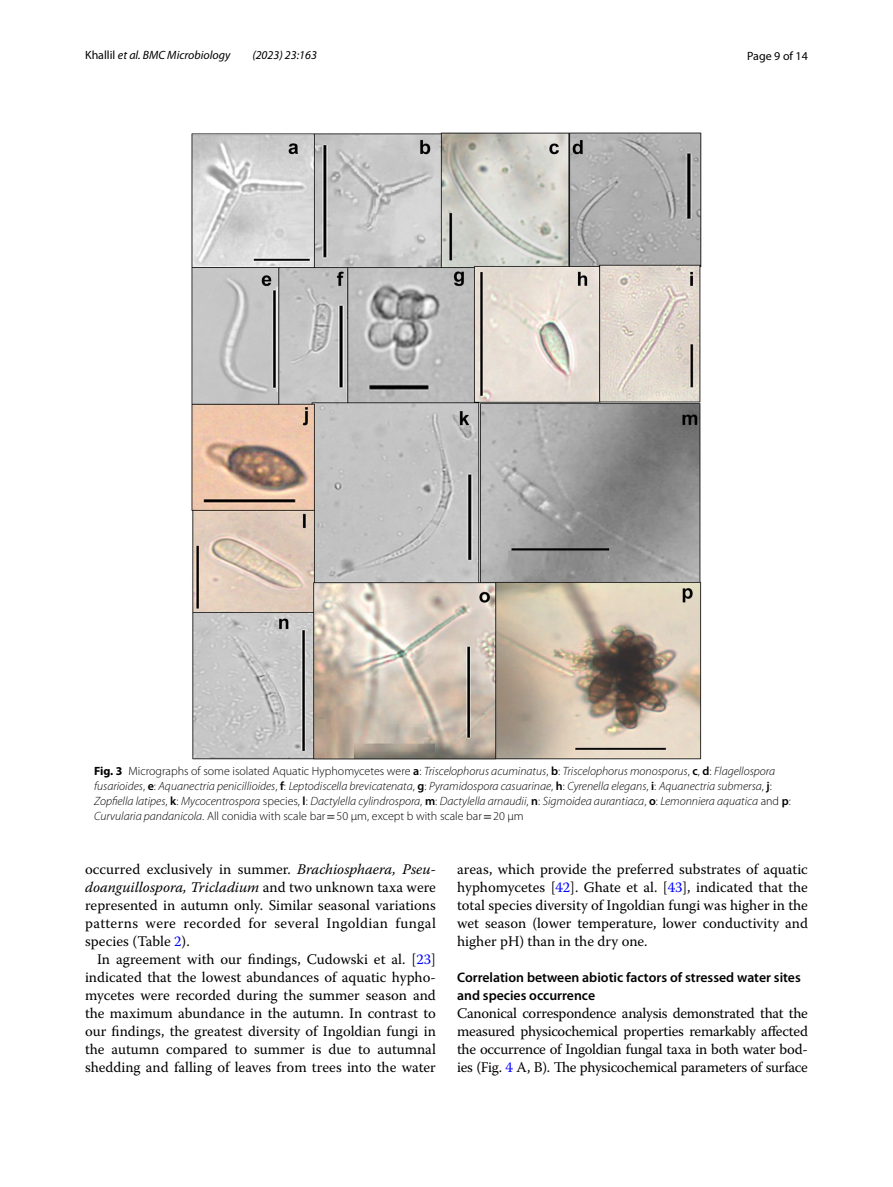
<style>
.page{position:relative;width:893px;height:1187px;background:#fff}
.page>*{position:absolute;margin:0;border:0;box-sizing:border-box;transform-origin:0 0}
.t1{font:14.7px/18px "Warnock Pro";color:#000;text-align:justify}
.t2{font:600 13.8px/18px "Myriad Pro";color:#000}
.t3{font:italic 300 12px/15px "Myriad Pro";color:#000}
.t4{font:italic 12px "Myriad Pro";color:#000}
.t5{font:12px "Myriad Pro";color:#000}
.s1{font-style:normal}
.s2{font-weight:700;font-style:normal}
.s3{font-weight:600;font-style:normal}
.s4{font-family:"STIX";font-weight:400;font-style:normal}
.s5{font-style:italic}
.s6{color:#00f}
</style>
<div class="page">
<img style="left:191px;top:133px;width:511px;height:626px">
<p class="t4" style="left:85px;top:48px;width:147px"><span class="s1">Khallil</span> et al. BMC Microbiology</p>
<p class="t4" style="left:252px;top:48px;width:66px">(2023) 23:163</p>
<p class="t5" style="left:747px;top:48px;width:62px">Page 9 of 14</p>
<p class="t3" style="left:94px;top:763px;width:698px"><span class="s2">Fig. 3</span> <span class="s1">Micrographs of some isolated Aquatic Hyphomycetes were</span> <span class="s3">a</span><span class="s1">:</span> Triscelophorus acuminatus<span class="s1">,</span> <span class="s3">b</span><span class="s1">:</span> Triscelophorus monosporus<span class="s1">,</span> <span class="s3">c</span><span class="s1">,</span> <span class="s3">d</span><span class="s1">:</span> Flagellospora fusarioides<span class="s1">,</span> <span class="s3">e</span><span class="s1">:</span> Aquanectria penicillioides<span class="s1">,</span> <span class="s3">f</span><span class="s1">:</span> Leptodiscella brevicatenata<span class="s1">,</span> <span class="s3">g</span><span class="s1">:</span> Pyramidospora casuarinae<span class="s1">,</span> <span class="s3">h</span><span class="s1">:</span> Cyrenella elegans<span class="s1">,</span> <span class="s3">i</span><span class="s1">:</span> Aquanectria submersa<span class="s1">,</span> <span class="s3">j</span><span class="s1">:<br></span>Zopfiella latipes<span class="s1">,</span> <span class="s3">k</span><span class="s1">:</span> Mycocentrospora <span class="s1">species,</span> <span class="s3">l</span><span class="s1">:</span> Dactylella cylindrospora<span class="s1">,</span> <span class="s3">m</span><span class="s1">:</span> Dactylella arnaudii<span class="s1">,</span> <span class="s3">n</span><span class="s1">:</span> Sigmoidea aurantiaca<span class="s1">,</span> <span class="s3">o</span><span class="s1">:</span> Lemonniera aquatica <span class="s1">and</span> <span class="s3">p</span><span class="s1">:<br></span>Curvularia pandanicola<span class="s1">. All conidia with scale bar</span><span class="s4">=</span><span class="s1">50 µm, except b with scale bar</span><span class="s4">=</span><span class="s1">20 µm</span></p>
<p class="t1" style="left:85px;top:860px;width:352px">occurred exclusively in summer. <span class="s5">Brachiosphaera, Pseu&shy;doanguillospora, Tricladium</span> and two unknown taxa were represented in autumn only. Similar seasonal variations patterns were recorded for several Ingoldian fungal species (Table <span class="s6">2</span>).</p>
<p class="t1" style="left:85px;top:950px;width:352px;text-indent:12px">In agreement with our findings, Cudowski et al. [<span class="s6">23</span>] indicated that the lowest abundances of aquatic hypho&shy;mycetes were recorded during the summer season and the maximum abundance in the autumn. In contrast to our findings, the greatest diversity of Ingoldian fungi in the autumn compared to summer is due to autumnal shedding and falling of leaves from trees into the water</p>
<p class="t1" style="left:457px;top:860px;width:352px">areas, which provide the preferred substrates of aquatic hyphomycetes [<span class="s6">42</span>]. Ghate et al. [<span class="s6">43</span>], indicated that the total species diversity of Ingoldian fungi was higher in the wet season (lower temperature, lower conductivity and higher pH) than in the dry one.</p>
<p class="t2" style="left:457px;top:968px;width:345px">Correlation between abiotic factors of stressed water sites and species occurrence</p>
<p class="t1" style="left:457px;top:1004px;width:352px">Canonical correspondence analysis demonstrated that the measured physicochemical properties remarkably affected the occurrence of Ingoldian fungal taxa in both water bod&shy;ies (Fig. <span class="s6">4</span> A, B). The physicochemical parameters of surface</p>
</div>
